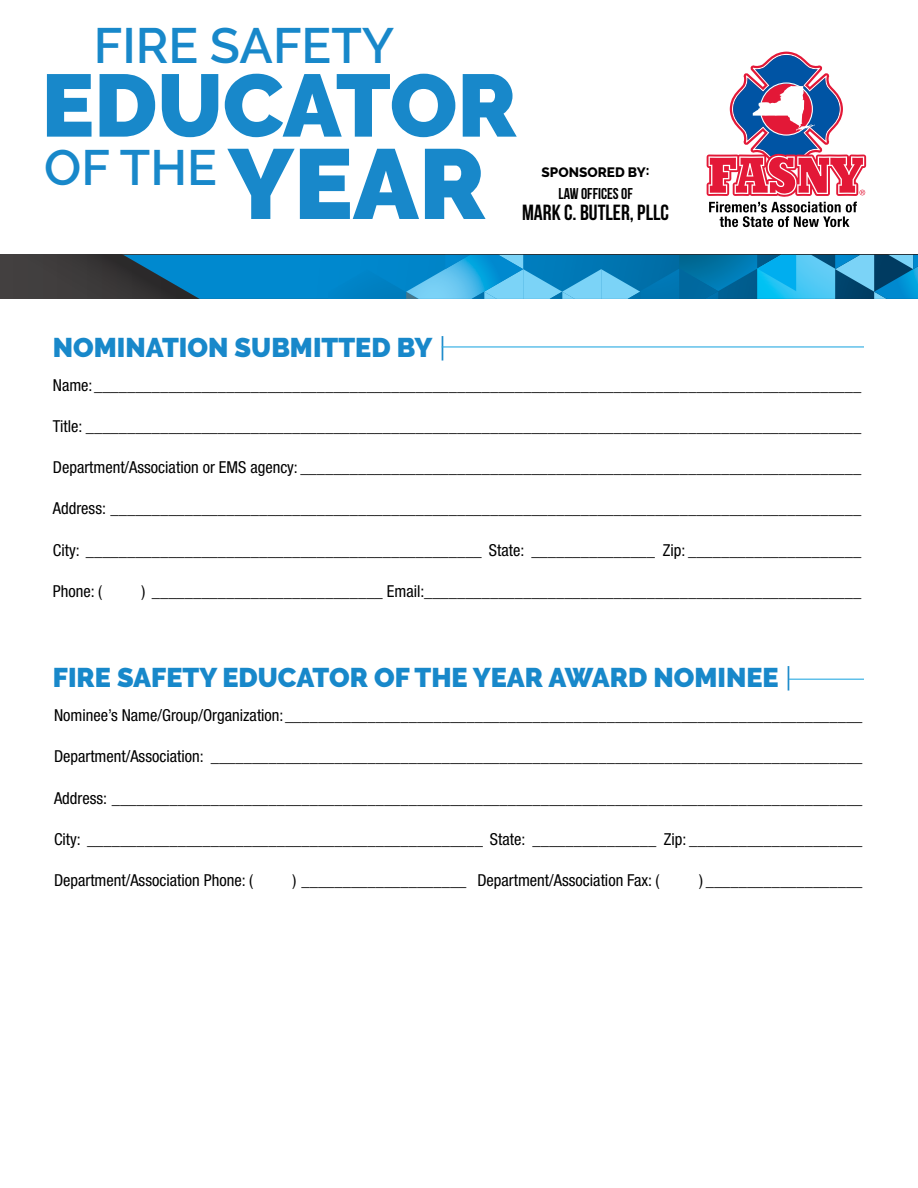
<style>
.page{position:relative;width:918px;height:1188px;background:#fff}
.page>*{position:absolute;margin:0;border:0;box-sizing:border-box;transform-origin:0 0}
.t1{font:900 99px "Raleway";color:#1888ca}
.t2{font:900 88.2px "Raleway";color:#1888ca}
.t3{font:600 49.5px "Raleway";color:#1888ca}
.t4{font:900 27px "Raleway";color:#1888ca}
.t5{font:700 21.9px "Bebas Neue";color:#000}
.t6{font:condensed 16.5px "Helvetica Neue LT Std";color:#000}
.t7{font:700 15.6px "Bebas Neue";color:#000}
.t8{font:800 13.65px "Raleway";color:#000}
.s1{font-weight:400}
</style>
<div class="page">
<svg style="left:707px;top:52px;width:159px;height:175px"></svg>
<svg style="left:0;top:255px;width:918px;height:44px"></svg>
<hr style="left:442px;top:346px;width:422px;height:2px;background:#2cace2">
<hr style="left:789px;top:679px;width:75px;height:1px;background:#2cace2">
<h3 class="t3" style="left:94px;top:17px;width:302px">FIRE SAFETY</h3>
<h2 class="t2" style="left:42px;top:54px;width:477px">EDUCATOR</h2>
<h3 class="t3" style="left:44px;top:139px;width:174px">OF THE</h3>
<h1 class="t1" style="left:228px;top:127px;width:259px">YEAR</h1>
<p class="t8" style="left:542px;top:165px;width:109px">SPONSORED BY:</p>
<p class="t7" style="left:558px;top:185px;width:76px">LAW OFFICES OF</p>
<h3 class="t5" style="left:522px;top:200px;width:148px">MARK C. BUTLER, PLLC</h3>
<h3 class="t4" style="left:53px;top:331px;width:394px">NOMINATION SUBMITTED BY <span class="s1">|</span></h3>
<p class="t6" style="left:53px;top:375px;width:810px">Name:_____________________________________________________________________________________________</p>
<p class="t6" style="left:53px;top:416px;width:810px">Title: ______________________________________________________________________________________________</p>
<p class="t6" style="left:53px;top:458px;width:810px">Department/Association or EMS agency: ____________________________________________________________________</p>
<p class="t6" style="left:53px;top:499px;width:810px">Address: ___________________________________________________________________________________________</p>
<p class="t6" style="left:53px;top:540px;width:810px">City: ________________________________________________ State: _______________ Zip: _____________________</p>
<p class="t6" style="left:53px;top:581px;width:51px">Phone: (</p>
<p class="t6" style="left:142px;top:581px;width:721px">) ____________________________ Email:_____________________________________________________</p>
<h3 class="t4" style="left:53px;top:662px;width:740px">FIRE SAFETY EDUCATOR OF THE YEAR AWARD NOMINEE <span class="s1">|</span></h3>
<p class="t6" style="left:54px;top:706px;width:810px">Nominee’s Name/Group/Organization:______________________________________________________________________</p>
<p class="t6" style="left:54px;top:747px;width:810px">Department/Association: _______________________________________________________________________________</p>
<p class="t6" style="left:54px;top:788px;width:810px">Address: ___________________________________________________________________________________________</p>
<p class="t6" style="left:54px;top:830px;width:810px">City: ________________________________________________ State: _______________ Zip: _____________________</p>
<p class="t6" style="left:54px;top:871px;width:200px">Department/Association Phone: (</p>
<p class="t6" style="left:293px;top:871px;width:368px">) ____________________ Department/Association Fax: (</p>
<p class="t6" style="left:699px;top:871px;width:165px">) ___________________</p>
</div>
